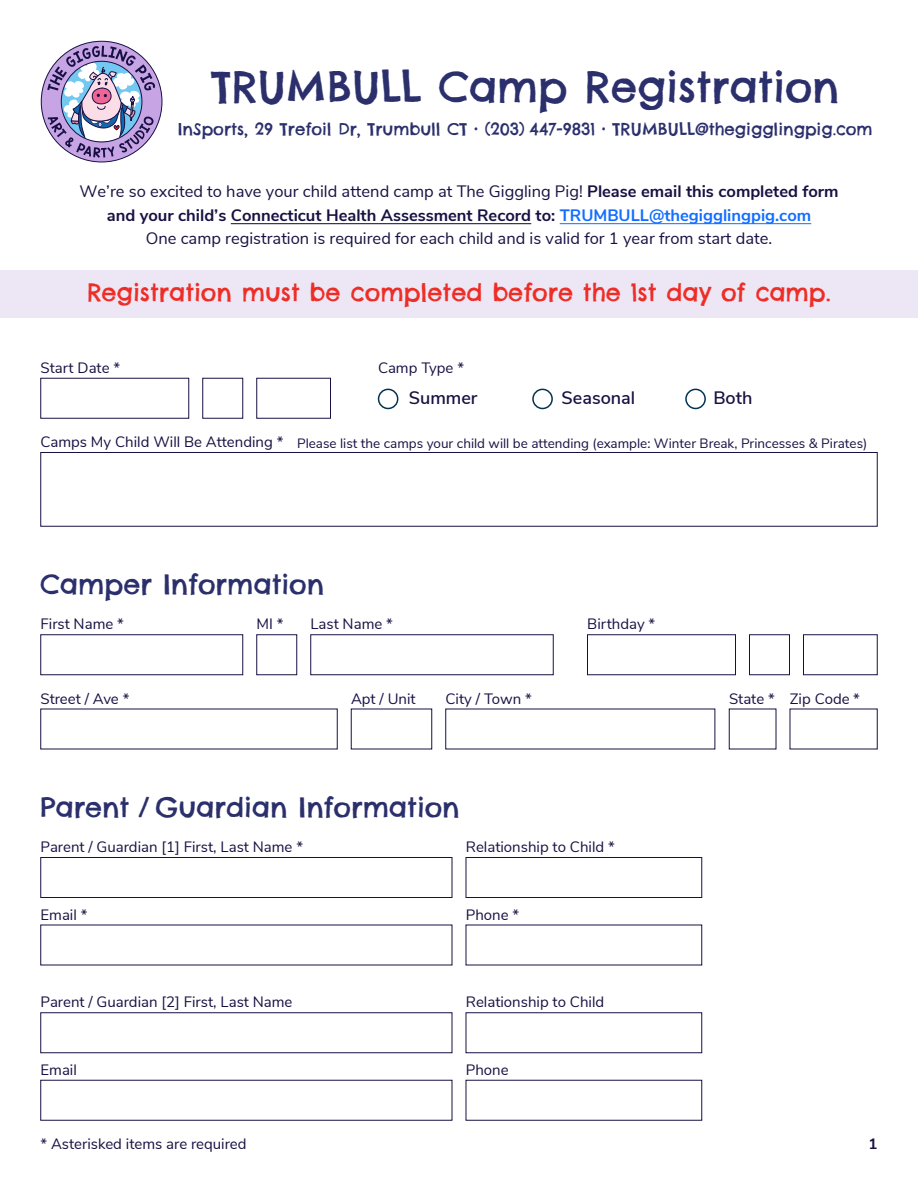
<style>
.page{position:relative;width:918px;height:1188px;background:#fff}
.page>*{position:absolute;margin:0;border:0;box-sizing:border-box;transform-origin:0 0}
.t1{font:42px "Chelsea Market Pro";color:#2b306c}
.t2{font:27px "Chelsea Market Pro";color:#2b306c}
.t3{font:24px "Chelsea Market Pro";color:#ed2e27}
.t4{font:600 18px "Nunito Sans";color:#171142}
.t5{font:16.5px/23.4px "Nunito Sans";color:#171142;text-align:center}
.t6{font:16.5px "Chelsea Market Pro";color:#2b306c}
.t7{font:15px "Nunito Sans";color:#171142}
.t8{font:700 15px "Nunito Sans";color:#171142}
.t9{font:13.5px "Nunito Sans";color:#171142}
.s1{font-weight:700}
.s2{font-weight:700;color:#126eff}
.s3{font-style:inherit}
</style>
<div class="page">
<div style="left:0;top:271px;width:918px;height:47px;background:#ede7f5"></div>
<svg style="left:40px;top:40px;width:123px;height:123px"></svg>
<div style="left:378px;top:389px;width:20px;height:20px;border:2px solid #043251;border-radius:50%"></div>
<div style="left:685px;top:389px;width:21px;height:20px;border:2px solid #043251;border-radius:50%"></div>
<div style="left:41px;top:635px;width:202px;height:40px;border:1px solid #171142"></div>
<div style="left:41px;top:857px;width:411px;height:41px;border:1px solid #171142"></div>
<div style="left:41px;top:1013px;width:411px;height:40px;border:1px solid #171142"></div>
<div style="left:41px;top:1080px;width:411px;height:41px;border:1px solid #171142"></div>
<div style="left:466px;top:1080px;width:236px;height:41px;border:1px solid #171142"></div>
<div style="left:466px;top:857px;width:236px;height:41px;border:1px solid #171142"></div>
<div style="left:466px;top:1013px;width:236px;height:40px;border:1px solid #171142"></div>
<div style="left:587px;top:635px;width:149px;height:40px;border:1px solid #171142"></div>
<div style="left:749px;top:635px;width:41px;height:40px;border:1px solid #171142"></div>
<div style="left:803px;top:635px;width:74px;height:40px;border:1px solid #171142"></div>
<div style="left:41px;top:378px;width:148px;height:41px;border:1px solid #171142"></div>
<div style="left:203px;top:378px;width:40px;height:41px;border:1px solid #171142"></div>
<div style="left:257px;top:378px;width:74px;height:41px;border:1px solid #171142"></div>
<div style="left:311px;top:635px;width:243px;height:40px;border:1px solid #171142"></div>
<div style="left:257px;top:635px;width:40px;height:40px;border:1px solid #171142"></div>
<div style="left:41px;top:452px;width:837px;height:75px;border:1px solid #171142"></div>
<div style="left:532px;top:389px;width:21px;height:20px;border:2px solid #043251;border-radius:50%"></div>
<hr style="left:231px;top:223px;width:300px;height:1px;background:#171142">
<hr style="left:560px;top:223px;width:251px;height:1px;background:#126eff">
<p class="t1" style="left:211px;top:60px;width:629px">TRUMBULL Camp Registration</p>
<p class="t6" style="left:178px;top:119px;width:696px">InSports, 29 Trefoil Dr, Trumbull CT • (203) 447-9831 • TRUMBULL@thegigglingpig.com</p>
<p class="t5" style="left:79px;top:179px;width:761px">We’re so excited to have your child attend camp at The Giggling Pig! <span class="s1">Please email this completed form and your child’s Connecticut Health Assessment Record to:</span> <span class="s2">TRUMBULL</span><span class="s2">@thegigglingpig.com<br></span>One camp registration is required for each child and is valid for 1 year from start date.</p>
<p class="t3" style="left:87px;top:277px;width:745px">Registration must be completed before the 1st day of camp.</p>
<p class="t7" style="left:40px;top:357px;width:81px">Start Date *</p>
<p class="t7" style="left:378px;top:357px;width:88px">Camp Type *</p>
<p class="t4" style="left:409px;top:385px;width:70px">Summer</p>
<p class="t4" style="left:713px;top:385px;width:41px">Both</p>
<p class="t4" style="left:562px;top:385px;width:75px">Seasonal</p>
<p class="t7" style="left:40px;top:431px;width:245px">Camps My Child Will Be Attending *</p>
<p class="t9" style="left:297px;top:433px;width:572px">Please list the camps your child will be attending (example: Winter Break, Princesses &amp; Pirates)</p>
<p class="t2" style="left:40px;top:567px;width:285px">Camper Information</p>
<p class="t7" style="left:40px;top:613px;width:85px">First Name *</p>
<p class="t7" style="left:40px;top:688px;width:91px">Street / Ave *</p>
<p class="t7" style="left:256px;top:613px;width:29px">MI *</p>
<p class="t7" style="left:310px;top:613px;width:84px">Last Name *</p>
<p class="t7" style="left:351px;top:688px;width:66px">Apt / Unit</p>
<p class="t7" style="left:446px;top:688px;width:88px">City / Town *</p>
<p class="t2" style="left:40px;top:790px;width:421px">Parent / Guardian Information</p>
<p class="t7" style="left:587px;top:613px;width:70px">Birthday *</p>
<p class="t7" style="left:40px;top:836px;width:264px">Parent / Guardian [1] First, Last Name *</p>
<p class="t7" style="left:466px;top:836px;width:151px">Relationship to Child *</p>
<p class="t7" style="left:40px;top:904px;width:49px">Email *</p>
<p class="t7" style="left:466px;top:904px;width:55px">Phone *</p>
<p class="t7" style="left:40px;top:991px;width:253px">Parent / Guardian [2] First, Last Name</p>
<p class="t7" style="left:466px;top:991px;width:140px">Relationship to Child</p>
<p class="t7" style="left:40px;top:1059px;width:38px">Email</p>
<p class="t7" style="left:466px;top:1059px;width:44px">Phone</p>
<p class="t7" style="left:729px;top:688px;width:133px">State * Zip <span class="s3">Code</span> *</p>
<p class="t7" style="left:40px;top:1133px;width:208px">* Asterisked items are required</p>
<p class="t8" style="left:868px;top:1133px;width:10px">1</p>
</div>
